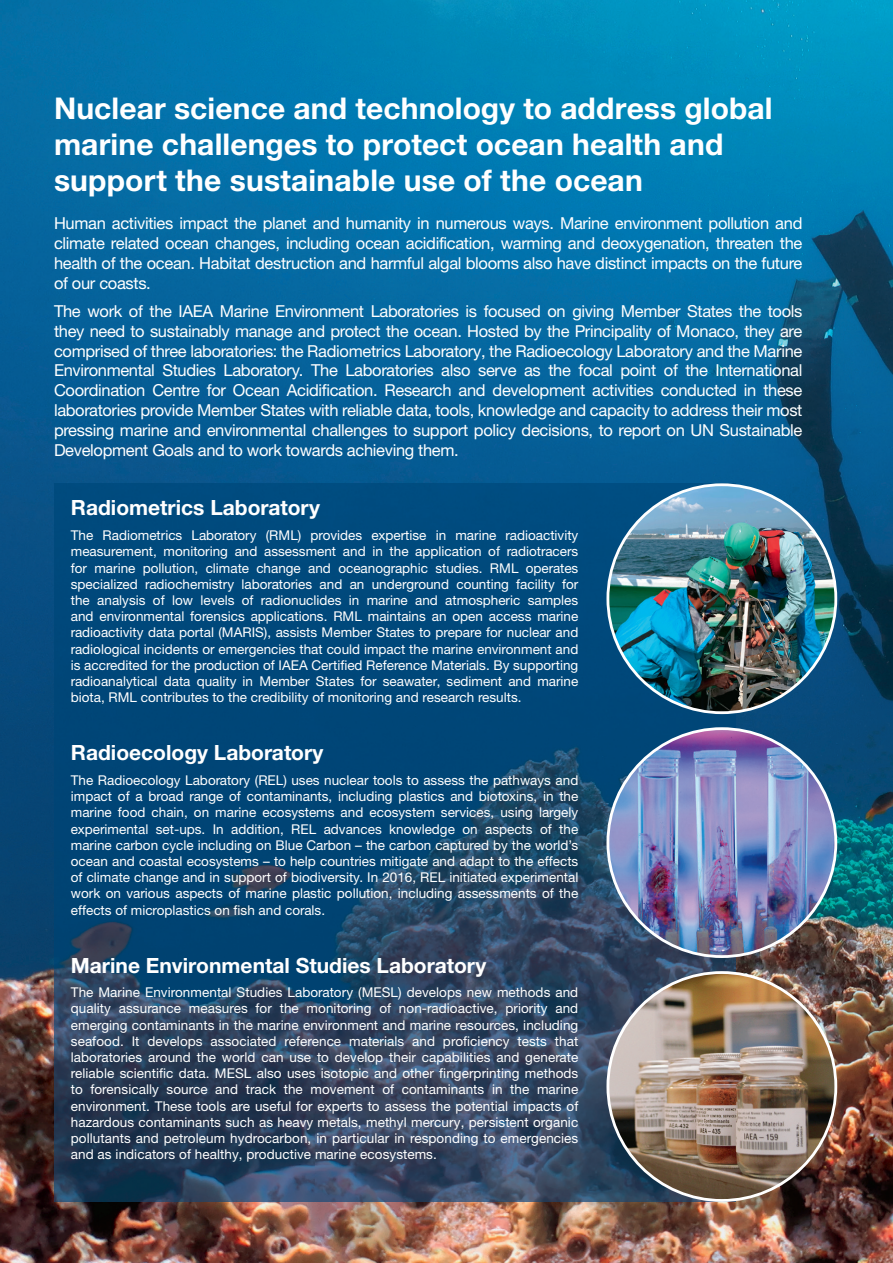
<style>
.page{position:relative;width:893px;height:1263px;background:#fff}
.page>*{position:absolute;margin:0;border:0;box-sizing:border-box;transform-origin:0 0}
.t1{font:700 30px/36px "Helvetica Neue LTW1 G";letter-spacing:.005em;color:#fff}
.t2{font:700 21px "Helvetica Neue LTW1 G";color:#fff}
.t3{font:16.5px/19.8px "Helvetica Neue LTW1 G";letter-spacing:-.02em;color:#fff;text-align:justify}
.t4{font:13.5px/16.2px "Helvetica Neue LTW1 G";color:#fff;text-align:justify}
</style>
<div class="page">
<img style="left:0;top:0;width:893px;height:1263px">
<img style="left:54px;top:483px;width:682px;height:719px">
<img style="left:606px;top:727px;width:231px;height:231px">
<img style="left:606px;top:971px;width:231px;height:231px">
<img style="left:606px;top:483px;width:231px;height:231px">
<h1 class="t1" style="left:54px;top:90px;width:720px">Nuclear science and technology to address global marine challenges to protect ocean health and support the sustainable use of the ocean</h1>
<p class="t3" style="left:54px;top:213px;width:750px">Human activities impact the planet and humanity in numerous ways. Marine environment pollution and climate related ocean changes, including ocean acidification, warming and deoxygenation, threaten the health of the ocean. Habitat destruction and harmful algal blooms also have distinct impacts on the future of our coasts.</p>
<p class="t3" style="left:54px;top:301px;width:750px">The work of the IAEA Marine Environment Laboratories is focused on giving Member States the tools they need to sustainably manage and protect the ocean. Hosted by the Principality of Monaco, they are comprised of three laboratories: the Radiometrics Laboratory, the Radioecology Laboratory and the Marine Environmental Studies Laboratory. The Laboratories also serve as the focal point of the International Coordination Centre for Ocean Acidification. Research and development activities conducted in these laboratories provide Member States with reliable data, tools, knowledge and capacity to address their most pressing marine and environmental challenges to support policy decisions, to report on UN Sustainable Development Goals and to work towards achieving them.</p>
<h2 class="t2" style="left:71px;top:495px;width:251px">Radiometrics Laboratory</h2>
<p class="t4" style="left:71px;top:527px;width:509px">The Radiometrics Laboratory (RML) provides expertise in marine radioactivity measurement, monitoring and assessment and in the application of radiotracers for marine pollution, climate change and oceanographic studies. RML operates specialized radiochemistry laboratories and an underground counting facility for the analysis of low levels of radionuclides in marine and atmospheric samples and environmental forensics applications. RML maintains an open access marine radioactivity data portal (MARIS), assists Member States to prepare for nuclear and radiological incidents or emergencies that could impact the marine environment and is accredited for the production of IAEA Certified Reference Materials. By supporting radioanalytical data quality in Member States for seawater, sediment and marine biota, RML contributes to the credibility of monitoring and research results.</p>
<h2 class="t2" style="left:71px;top:740px;width:254px">Radioecology Laboratory</h2>
<p class="t4" style="left:71px;top:772px;width:509px">The Radioecology Laboratory (REL) uses nuclear tools to assess the pathways and impact of a broad range of contaminants, including plastics and biotoxins, in the marine food chain, on marine ecosystems and ecosystem services, using largely experimental set-ups. In addition, REL advances knowledge on aspects of the marine carbon cycle including on Blue Carbon – the carbon captured by the world’s ocean and coastal ecosystems – to help countries mitigate and adapt to the effects of climate change and in support of biodiversity. In 2016, REL initiated experimental work on various aspects of marine plastic pollution, including assessments of the effects of microplastics on fish and corals.</p>
<h2 class="t2" style="left:71px;top:952px;width:417px">Marine Environmental Studies Laboratory</h2>
<p class="t4" style="left:71px;top:984px;width:509px">The Marine Environmental Studies Laboratory (MESL) develops new methods and quality assurance measures for the monitoring of non-radioactive, priority and emerging contaminants in the marine environment and marine resources, including seafood. It develops associated reference materials and proficiency tests that laboratories around the world can use to develop their capabilities and generate reliable scientific data. MESL also uses isotopic and other fingerprinting methods to forensically source and track the movement of contaminants in the marine environment. These tools are useful for experts to assess the potential impacts of hazardous contaminants such as heavy metals, methyl mercury, persistent organic pollutants and petroleum hydrocarbon, in particular in responding to emergencies and as indicators of healthy, productive marine ecosystems.</p>
</div>
